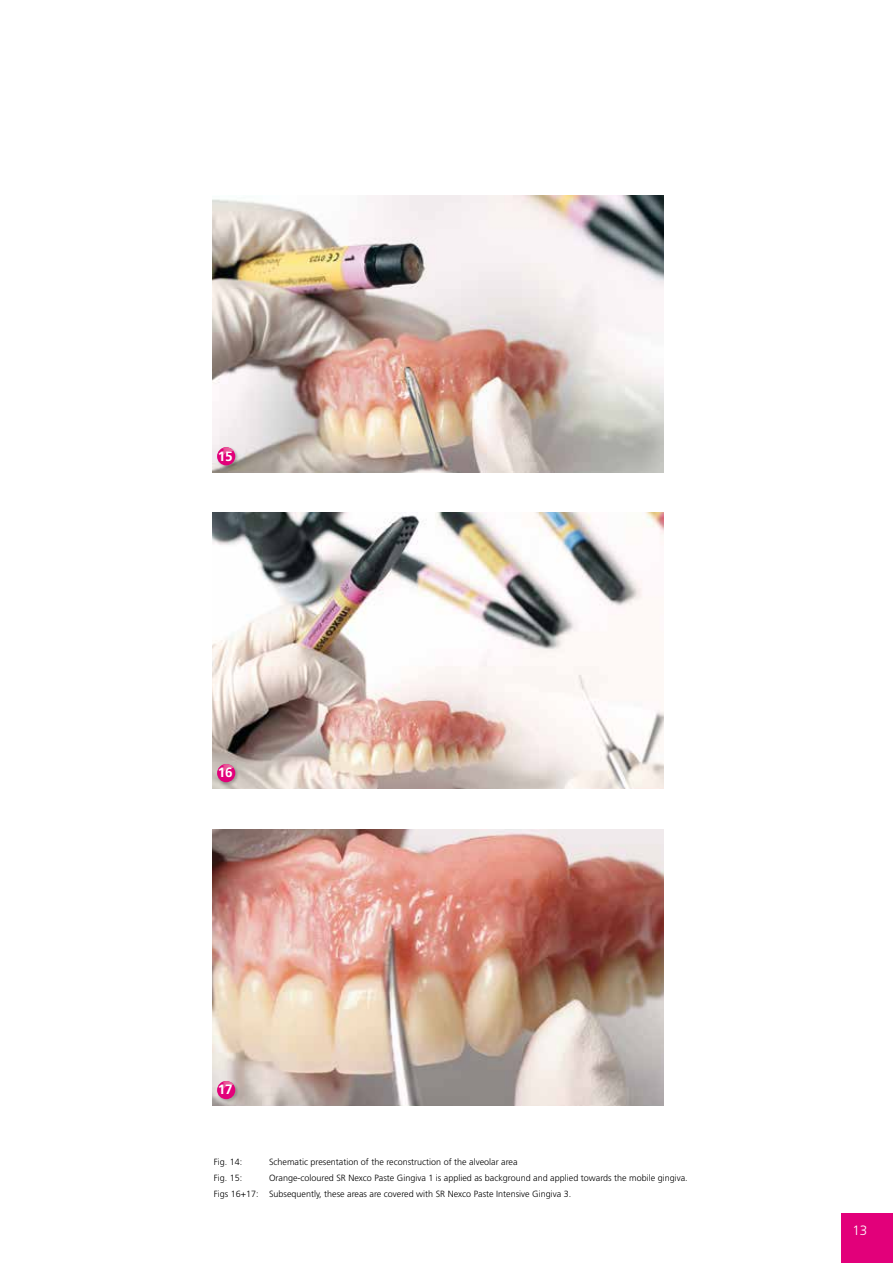
<style>
.page{position:relative;width:893px;height:1263px;background:#fff}
.page>*{position:absolute;margin:0;border:0;box-sizing:border-box;transform-origin:0 0}
.t1{font:700 13.5px "Frutiger";color:#fff}
.t2{font:300 13.5px "Frutiger";color:#fff}
.t3{font:300 9px/16.2px "Frutiger";color:#000}
</style>
<div class="page">
<div style="left:841px;top:1213px;width:52px;height:50px;background:#e2007a"></div>
<img style="left:213px;top:512px;width:450px;height:277px">
<div style="left:216px;top:763px;width:24px;height:23px;background:#000;opacity:.24"></div>
<div style="left:217px;top:764px;width:18px;height:18px;background:#e2007a;border-radius:50%"></div>
<svg style="left:219px;top:764px;width:15px;height:11px"></svg>
<img style="left:213px;top:196px;width:450px;height:276px">
<div style="left:216px;top:446px;width:24px;height:24px;background:#000;opacity:.24"></div>
<div style="left:217px;top:447px;width:18px;height:18px;background:#e2007a;border-radius:50%"></div>
<svg style="left:219px;top:447px;width:15px;height:11px"></svg>
<img style="left:213px;top:829px;width:450px;height:277px">
<div style="left:216px;top:1080px;width:24px;height:23px;background:#000;opacity:.24"></div>
<div style="left:217px;top:1081px;width:18px;height:18px;background:#e2007a;border-radius:50%"></div>
<svg style="left:219px;top:1081px;width:15px;height:11px"></svg>
<h1 class="t1" style="left:218px;top:448px;width:17px">15</h1>
<h1 class="t1" style="left:218px;top:765px;width:17px">16</h1>
<h1 class="t1" style="left:218px;top:1082px;width:17px">17</h1>
<p class="t3" style="left:214px;top:1153px;width:30px">Fig. 14:</p>
<p class="t3" style="left:269px;top:1153px;width:250px">Schematic presentation of the reconstruction of the alveolar area</p>
<p class="t3" style="left:214px;top:1170px;width:30px">Fig. 15:</p>
<p class="t3" style="left:214px;top:1170px;width:475px;text-indent:55px">Orange-coloured SR Nexco Paste Gingiva 1 is applied as background and applied towards the mobile gingiva.<br>Figs 16+17: Subsequently, these areas are covered with SR Nexco Paste Intensive Gingiva 3.</p>
<h1 class="t2" style="left:852px;top:1222px;width:17px">13</h1>
</div>
